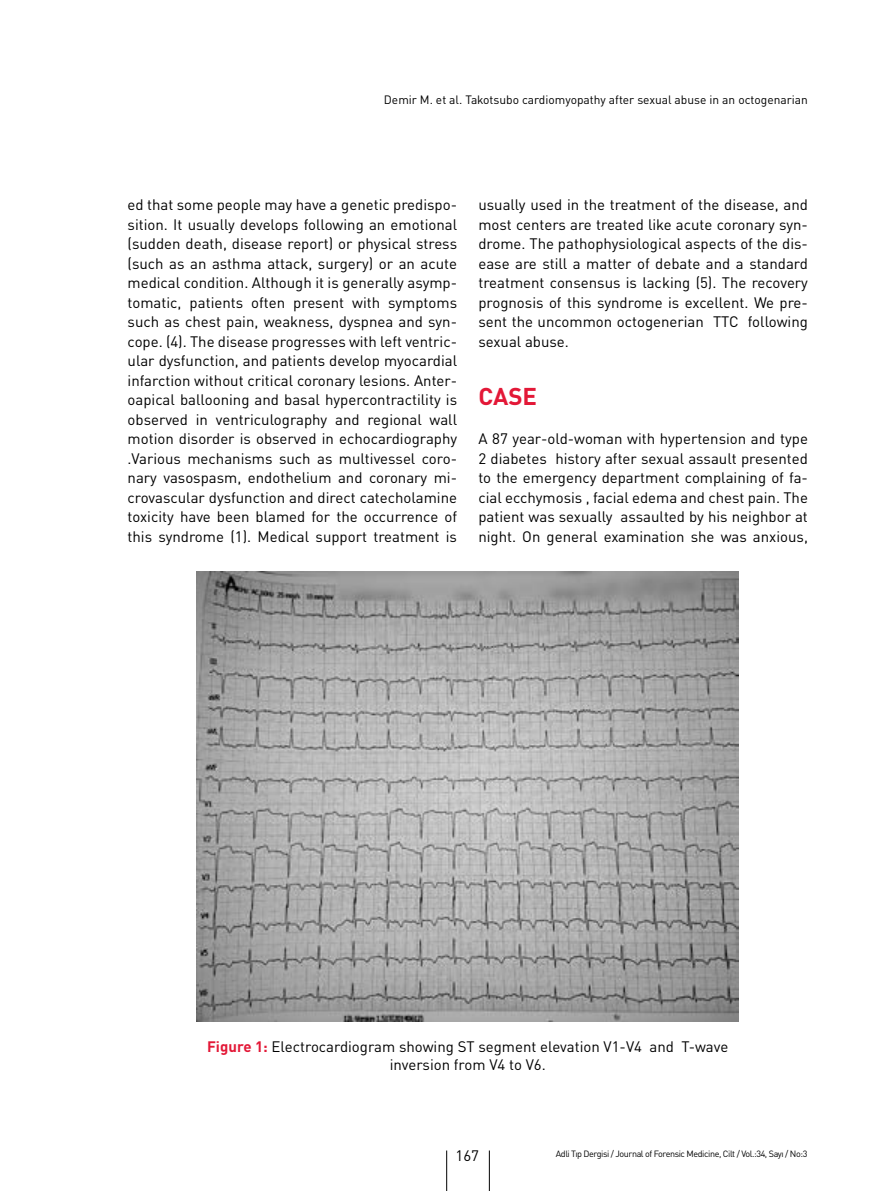
<style>
.page{position:relative;width:893px;height:1191px;background:#fff}
.page>*{position:absolute;margin:0;border:0;box-sizing:border-box;transform-origin:0 0}
.t1{font:700 24px "DIN Pro";color:#e31837}
.t2{font:15px/19.5px "DIN Pro";color:#000;text-align:justify}
.t3{font:12px "DIN Pro";color:#000}
.t4{font:9px "DIN Pro";letter-spacing:-.045em;color:#000}
.s1{font-weight:700;color:#e31837}
</style>
<div class="page">
<hr style="left:446px;top:1150px;width:1px;height:41px;background:#000">
<hr style="left:489px;top:1150px;width:1px;height:41px;background:#000">
<img style="left:197px;top:572px;width:542px;height:449px">
<p class="t3" style="left:384px;top:90px;width:425px">Demir M. et al. Takotsubo cardiomyopathy after sexual abuse in an octogenarian</p>
<p class="t2" style="left:128px;top:193px;width:331px">ed that some people may have a genetic predispo&shy;sition. It usually develops following an emotional (sudden death, disease report) or physical stress (such as an asthma attack, surgery) or an acute medical condition. Although it is generally asymp&shy;tomatic, patients often present with symptoms such as chest pain, weakness, dyspnea and syn&shy;cope. (4). The disease progresses with left ventric&shy;ular dysfunction, and patients develop myocardial infarction without critical coronary lesions. Anter&shy;oapical ballooning and basal hypercontractility is observed in ventriculography and regional wall motion disorder is observed in echocardiography .Various mechanisms such as multivessel coro&shy;nary vasospasm, endothelium and coronary mi&shy;crovascular dysfunction and direct catecholamine toxicity have been blamed for the occurrence of this syndrome (1). Medical support treatment is</p>
<p class="t2" style="left:478px;top:193px;width:331px">usually used in the treatment of the disease, and most centers are treated like acute coronary syn&shy;drome. The pathophysiological aspects of the dis&shy;ease are still a matter of debate and a standard treatment consensus is lacking (5). The recovery prognosis of this syndrome is excellent. We pre&shy;sent the uncommon octogenerian TTC following sexual abuse.</p>
<h1 class="t1" style="left:478px;top:376px;width:60px">CASE</h1>
<p class="t2" style="left:478px;top:427px;width:331px">A 87 year-old-woman with hypertension and type 2 diabetes history after sexual assault presented to the emergency department complaining of fa&shy;cial ecchymosis , facial edema and chest pain. The patient was sexually assaulted by his neighbor at night. On general examination she was anxious,</p>
<p class="t2" style="left:207px;top:1035px;width:523px;line-height:18px;text-align:center"><span class="s1">Figure 1:</span> Electrocardiogram showing ST segment elevation V1-V4 and T-wave inversion from V4 to V6.</p>
<p class="t2" style="left:456px;top:1144px;width:25px">167</p>
<p class="t4" style="left:556px;top:1146px;width:253px">Adli Tıp Dergisi / Journal of Forensic Medicine, Cilt / Vol.:34, Sayı / No:3</p>
</div>
